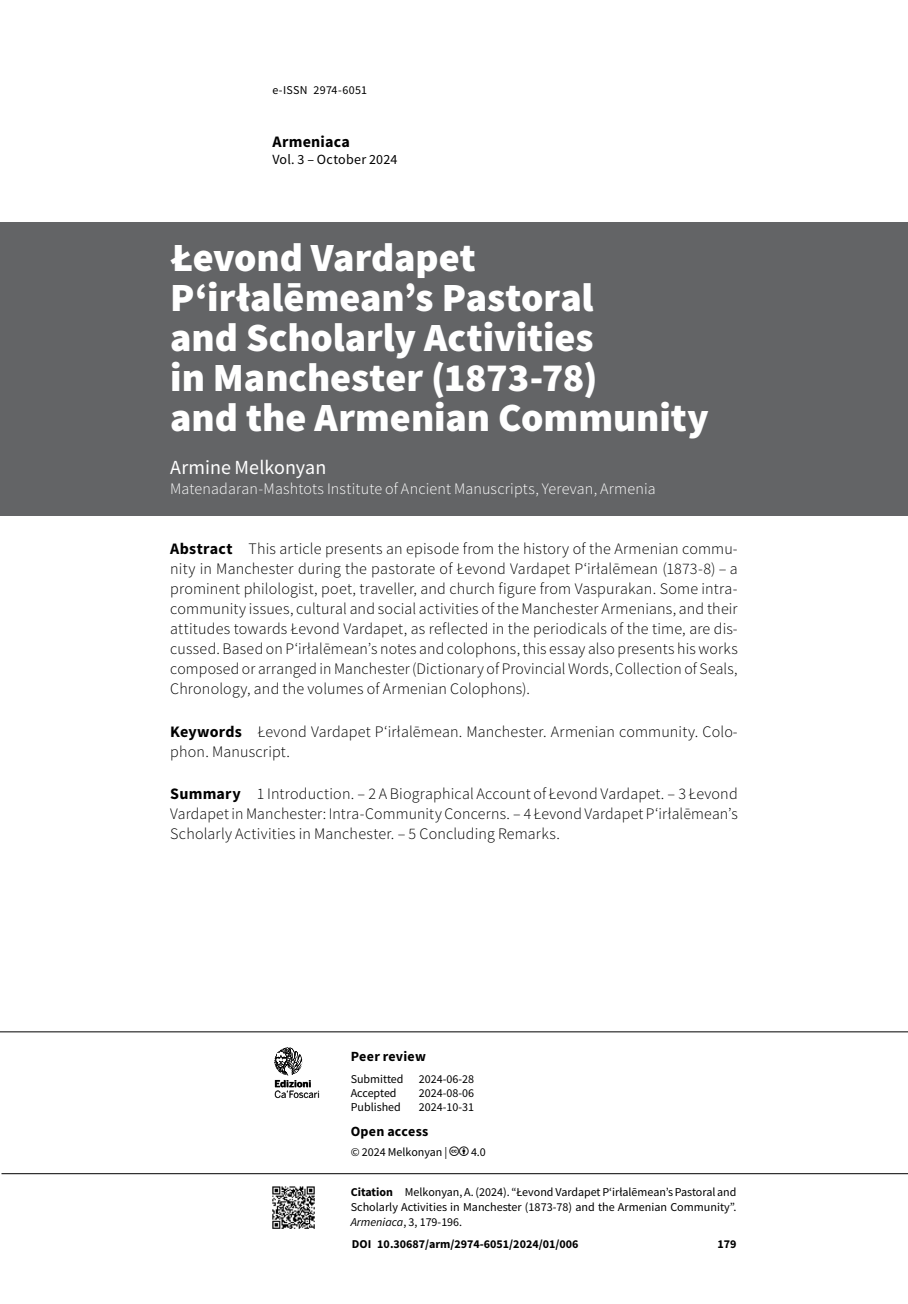
<style>
.page{position:relative;width:908px;height:1304px;background:#fff}
.page>*{position:absolute;margin:0;border:0;box-sizing:border-box;transform-origin:0 0}
.t1{font:900 40px/40px "Source Sans Pro";color:#fff}
.t2{font:20px "Source Sans Pro";letter-spacing:.005em;color:#fff}
.t3{font:300 16px/20px "Source Sans Pro";letter-spacing:.01em;color:#000;text-align:justify}
.t4{font:300 16px "Source Sans Pro";letter-spacing:.01em;color:#fff}
.t5{font:700 16px "Source Sans Pro";letter-spacing:.015em;color:#000}
.t6{font:700 14px "Source Sans Pro";letter-spacing:.02em;color:#000}
.t7{font:14px "Source Sans Pro";letter-spacing:.015em;color:#000}
.t8{font:12px/15px "Source Sans Pro";color:#000;text-align:justify}
.t9{font:700 12px "Source Sans Pro";color:#000}
.t10{font:12px "Source Sans Pro";letter-spacing:.02em;color:#000}
.t11{font:9.6px "Benton Sans";letter-spacing:-.01em;color:#000}
.t12{font:700 9.6px "Benton Sans";color:#000}
.s1{font-weight:700}
.s2{font-style:italic}
</style>
<div class="page">
<hr style="left:2px;top:1173px;width:905px;height:1px;background:#000">
<hr style="left:0;top:1031px;width:907px;height:1px;background:#000">
<img style="left:272px;top:1187px;width:42px;height:42px">
<svg style="left:274px;top:1047px;width:45px;height:51px"></svg>
<div style="left:0;top:223px;width:907px;height:293px;background:#636466"></div>
<p class="t10" style="left:272px;top:82px;width:96px">e-ISSN 2974-6051</p>
<p class="t5" style="left:272px;top:131px;width:79px">Armeniaca</p>
<p class="t7" style="left:272px;top:150px;width:126px">Vol. 3 – October 2024</p>
<h1 class="t1" style="left:170px;top:237px;width:540px">Łevond Vardapet<br>P‘irłalēmean’s Pastoral<br>and Scholarly Activities<br>in Manchester (1873‑78)<br>and the Armenian Community</h1>
<p class="t2" style="left:170px;top:455px;width:157px">Armine Melkonyan</p>
<p class="t4" style="left:170px;top:479px;width:486px">Matenadaran-Mashtots Institute of Ancient Manuscripts, Yerevan, Armenia</p>
<p class="t3" style="left:170px;top:539px;width:568px"><span class="s1">Abstract</span> This article presents an episode from the history of the Armenian commu&shy;nity in Manchester during the pastorate of Łevond Vardapet P‘irłalēmean (1873‑8) – a prominent philologist, poet, traveller, and church figure from Vaspurakan. Some intra&shy;community issues, cultural and social activities of the Manchester Armenians, and their attitudes towards Łevond Vardapet, as reflected in the periodicals of the time, are dis&shy;cussed. Based on P‘irłalēmean’s notes and colophons, this essay also presents his works composed or arranged in Manchester (Dictionary of Provincial Words, Collection of Seals, Chronology, and the volumes of Armenian Colophons).</p>
<p class="t3" style="left:170px;top:721px;width:568px"><span class="s1">Keywords</span> Łevond Vardapet P‘irłalēmean. Manchester. Armenian community. Colo&shy;phon. Manuscript.</p>
<p class="t3" style="left:170px;top:784px;width:568px"><span class="s1">Summary</span> 1 Introduction. – 2 A Biographical Account of Łevond Vardapet. – 3 Łevond Vardapet in Manchester: Intra-Community Concerns. – 4 Łevond Vardapet P‘irłalēmean’s Scholarly Activities in Manchester. – 5 Concluding Remarks.</p>
<p class="t12" style="left:274px;top:1078px;width:38px">Edizioni</p>
<p class="t11" style="left:274px;top:1088px;width:47px">Ca’Foscari</p>
<p class="t6" style="left:350px;top:1046px;width:77px">Peer review</p>
<p class="t8" style="left:350px;top:1071px;width:54px">Submitted</p>
<p class="t8" style="left:418px;top:1071px;width:57px">2024-06-28</p>
<p class="t8" style="left:350px;top:1085px;width:47px">Accepted</p>
<p class="t8" style="left:418px;top:1085px;width:57px">2024-08-06</p>
<p class="t8" style="left:350px;top:1099px;width:52px">Published</p>
<p class="t8" style="left:418px;top:1099px;width:57px">2024-10-31</p>
<p class="t6" style="left:350px;top:1122px;width:79px">Open access</p>
<p class="t8" style="left:350px;top:1144px;width:98px">© 2024 Melkonyan |</p>
<p class="t8" style="left:471px;top:1144px;width:16px">4.0</p>
<p class="t8" style="left:350px;top:1184px;width:387px"><span class="s1">Citation</span> Melkonyan, A. (2024). “Łevond Vardapet P‘irłalēmean’s Pastoral and Scholarly Activities in Manchester (1873-78) and the Armenian Community”.<br><span class="s2">Armeniaca</span>, 3, 179-196.</p>
<p class="t9" style="left:351px;top:1235px;width:228px">DOI 10.30687/arm/2974-6051/2024/01/006</p>
<p class="t9" style="left:717px;top:1236px;width:21px">179</p>
</div>
